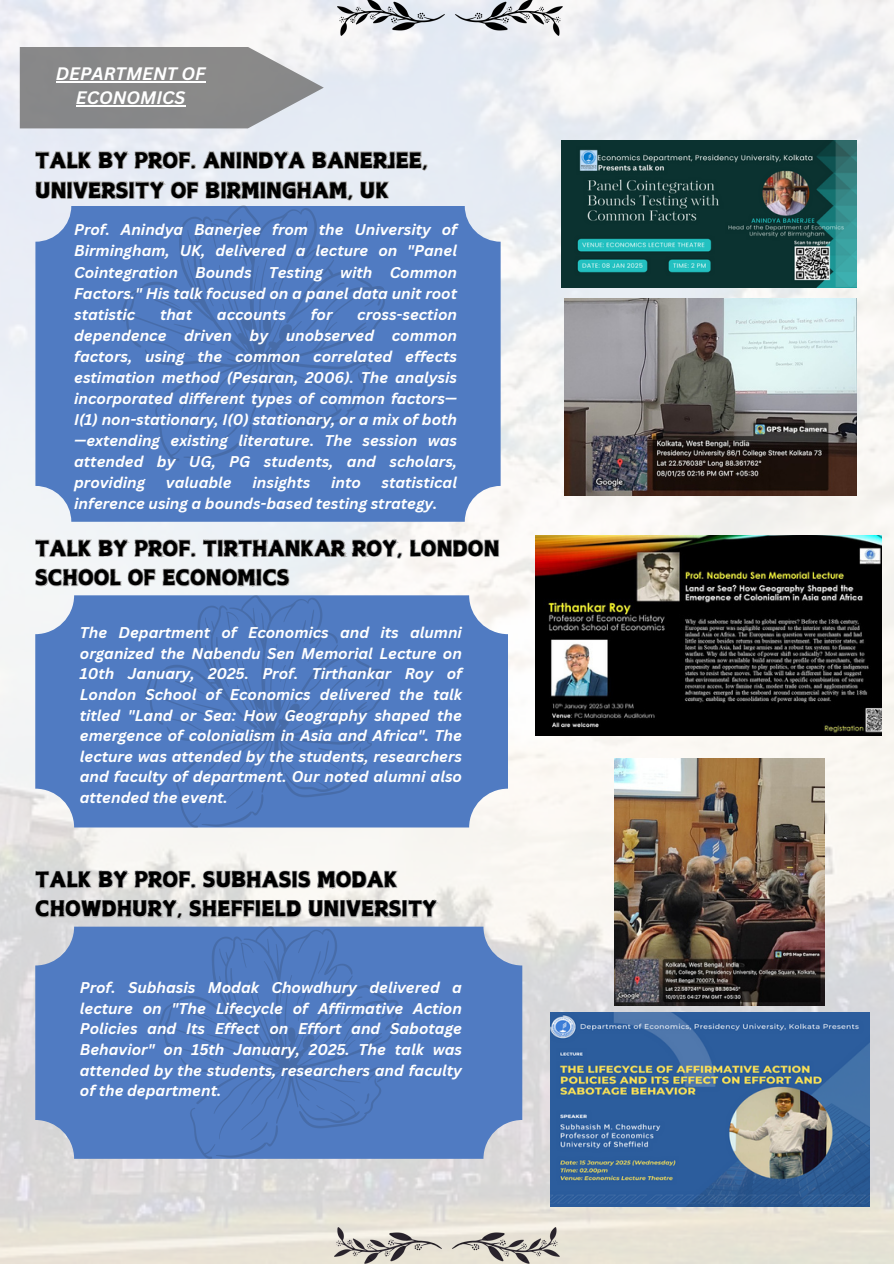
<style>
.page{position:relative;width:894px;height:1264px;background:#fff}
.page>*{position:absolute;margin:0;border:0;box-sizing:border-box;transform-origin:0 0}
.t1{font:21.75px/29.2px "Canva Powerful Calligraphy";color:#000}
.t2{font:italic 700 17.55px/24.2px "Canva Sans";color:#fff;text-align:center}
.t3{font:italic 700 15.15px/21px "Canva Sans";color:#fff;text-align:justify}
</style>
<div class="page">
<img style="left:0;top:0;width:893px;height:1263px">
<div style="left:35px;top:206px;width:465px;height:316px;background:#507bc2;border-radius:36px"></div>
<img style="left:122px;top:227px;width:262px;height:169px">
<img style="left:334px;top:1227px;width:225px;height:36px">
<img style="left:337px;top:0;width:225px;height:36px">
<svg style="left:20px;top:47px;width:14px;height:81px"></svg>
<img style="left:561px;top:140px;width:294px;height:147px">
<img style="left:564px;top:298px;width:291px;height:197px">
<div style="left:35px;top:595px;width:472px;height:232px;background:#507bc2;border-radius:39px"></div>
<img style="left:145px;top:595px;width:238px;height:132px">
<div style="left:35px;top:926px;width:487px;height:232px;background:#507bc2;border-radius:39px"></div>
<img style="left:159px;top:950px;width:239px;height:208px">
<img style="left:535px;top:535px;width:346px;height:200px">
<img style="left:550px;top:1012px;width:319px;height:194px">
<img style="left:614px;top:758px;width:210px;height:247px">
<svg style="left:34px;top:8px;width:394px;height:194px"></svg>
<svg style="left:34px;top:38px;width:356px;height:189px"></svg>
<hr style="left:56px;top:81px;width:149px;height:1px;background:#fff">
<hr style="left:76px;top:105px;width:109px;height:2px;background:#fff">
<svg style="left:34px;top:396px;width:471px;height:194px"></svg>
<svg style="left:34px;top:541px;width:265px;height:78px"></svg>
<svg style="left:34px;top:727px;width:365px;height:140px"></svg>
<svg style="left:34px;top:867px;width:408px;height:83px"></svg>
<h2 class="t2" style="left:56px;top:61px;width:151px">DEPARTMENT OF<br>ECONOMICS</h2>
<p class="t1" style="left:35px;top:144px;width:394px;line-height:30px">TALK BY PROF. ANINDYA BANERJEE,<br>UNIVERSITY OF BIRMINGHAM, UK</p>
<p class="t3" style="left:74px;top:219px;width:384px">Prof. Anindya Banerjee from the University of Birmingham, UK, delivered a lecture on "Panel Cointegration Bounds Testing with Common Factors." His talk focused on a panel data unit root statistic</p>
<p class="t3" style="left:160px;top:303px;width:34px">that</p>
<p class="t3" style="left:217px;top:303px;width:70px">accounts</p>
<p class="t3" style="left:310px;top:303px;width:23px">for</p>
<p class="t3" style="left:74px;top:303px;width:384px;text-indent:283px">cross-section dependence driven by unobserved common factors, using the common correlated effects estimation method (Pesaran, 2006). The analysis incorporated different types of common factors— I(1) non-stationary, I(0) stationary, or a mix of both —extending existing literature. The session was attended by UG, PG students, and scholars, providing</p>
<p class="t3" style="left:74px;top:471px;width:384px;text-indent:307px">statistical inference using a bounds-based testing strategy.</p>
<p class="t3" style="left:166px;top:471px;width:67px">valuable</p>
<p class="t3" style="left:252px;top:471px;width:59px">insights</p>
<p class="t3" style="left:331px;top:471px;width:31px">into</p>
<p class="t1" style="left:35px;top:532px;width:465px">TALK BY PROF. TIRTHANKAR ROY, LONDON<br>SCHOOL OF ECONOMICS</p>
<h1 class="t3" style="left:80px;top:621px;width:383px">The Department of Economics and its alumni organized the Nabendu Sen Memorial Lecture on 10th January, 2025. Prof. Tirthankar Roy of London School of Economics delivered the talk titled "Land or Sea: How Geography shaped the emergence of colonialism in Asia and Africa". The lecture was attended by the students, researchers and faculty of department. Our noted alumni also attended the event.</h1>
<p class="t1" style="left:35px;top:863px;width:403px">TALK BY PROF. SUBHASIS MODAK<br>CHOWDHURY, SHEFFIELD UNIVERSITY</p>
<p class="t3" style="left:80px;top:976px;width:383px">Prof. Subhasis Modak Chowdhury delivered a lecture on "The Lifecycle of Affirmative Action Policies and Its Effect on Effort and Sabotage Behavior" on 15th January, 2025. The talk was attended by the students, researchers and faculty of the department.</p>
</div>
